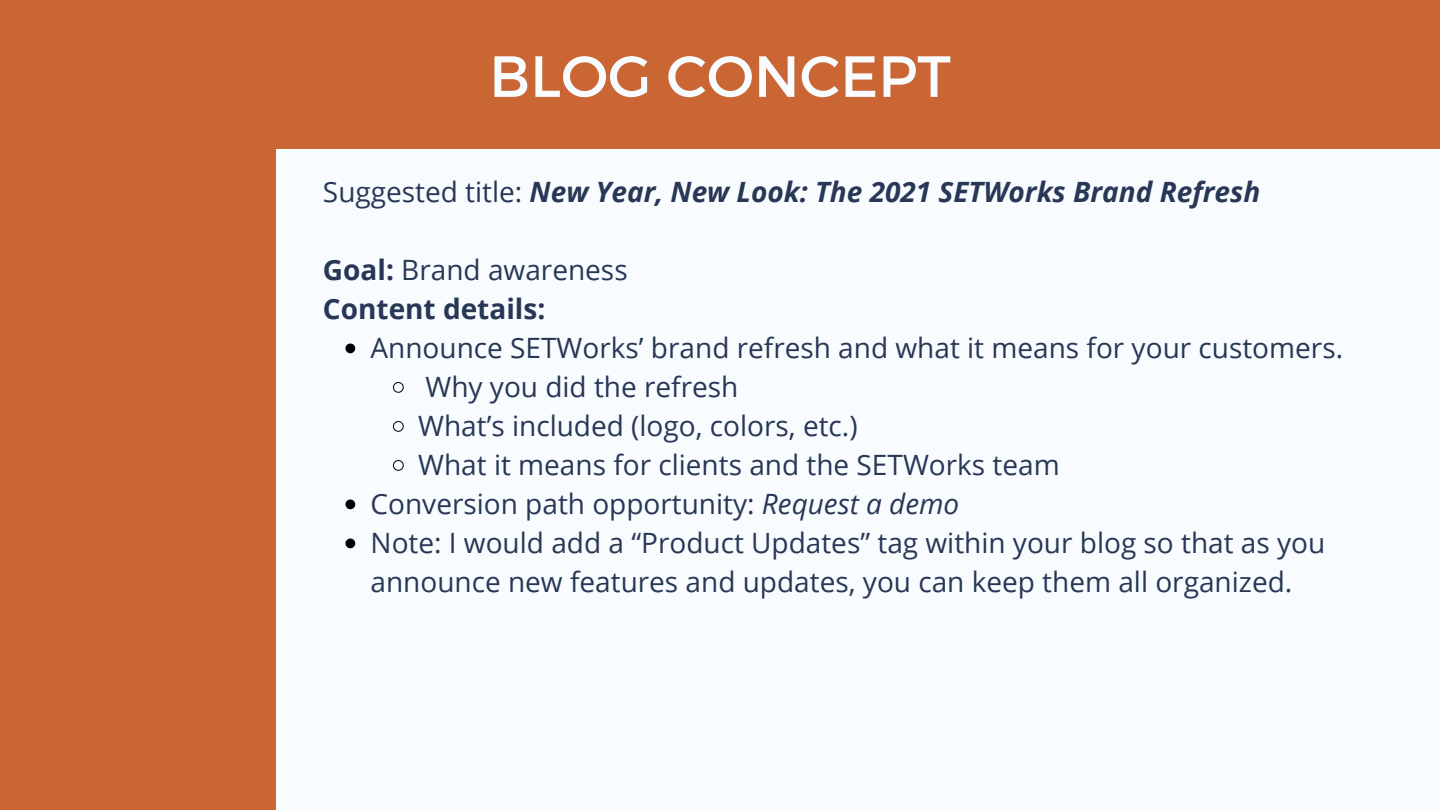
<style>
.page{position:relative;width:1440px;height:810px;background:#f9fcff}
.page>*{position:absolute;margin:0;border:0;box-sizing:border-box;transform-origin:0 0}
.t1{font:58px "Montserrat";color:#f9fcff}
.t2{font:28px "Open Sans";color:#273755}
.t3{font:italic 700 28px "Open Sans";color:#273755}
.t4{font:700 28px/39px "Open Sans";color:#273755}
.s1{font-weight:400;font-style:normal}
.s2{font-weight:400}
.s3{font-style:italic}
</style>
<div class="page">
<div style="left:0;top:108px;width:276px;height:702px;background:#c96634"></div>
<div style="left:0;top:0;width:1440px;height:149px;background:#c96634"></div>
<svg style="left:345px;top:344px;width:10px;height:9px"></svg>
<svg style="left:393px;top:382px;width:11px;height:11px"></svg>
<svg style="left:393px;top:421px;width:11px;height:11px"></svg>
<svg style="left:393px;top:460px;width:11px;height:11px"></svg>
<svg style="left:345px;top:500px;width:10px;height:9px"></svg>
<svg style="left:345px;top:539px;width:10px;height:9px"></svg>
<h1 class="t1" style="left:489px;top:39px;width:463px">BLOG CONCEPT</h1>
<p class="t3" style="left:323px;top:172px;width:939px"><span class="s1">Suggested title:</span> New Year, New Look: The 2021 SETWorks Brand Refresh</p>
<p class="t4" style="left:323px;top:249px;width:306px">Goal: <span class="s2">Brand awareness<br></span>Content details:</p>
<p class="t2" style="left:371px;top:328px;width:974px">Announce SETWorks’ brand refresh and what it means for your customers.</p>
<p class="t2" style="left:425px;top:367px;width:314px">Why you did the refresh</p>
<p class="t2" style="left:418px;top:406px;width:441px">What’s included (logo, colors, etc.)</p>
<p class="t2" style="left:418px;top:445px;width:643px">What it means for clients and the SETWorks team</p>
<p class="t2" style="left:371px;top:484px;width:590px">Conversion path opportunity: <span class="s3">Request a demo</span></p>
<p class="t2" style="left:371px;top:523px;width:956px">Note: I would add a “Product Updates” tag within your blog so that as you</p>
<p class="t2" style="left:371px;top:562px;width:923px">announce new features and updates, you can keep them all organized.</p>
</div>
